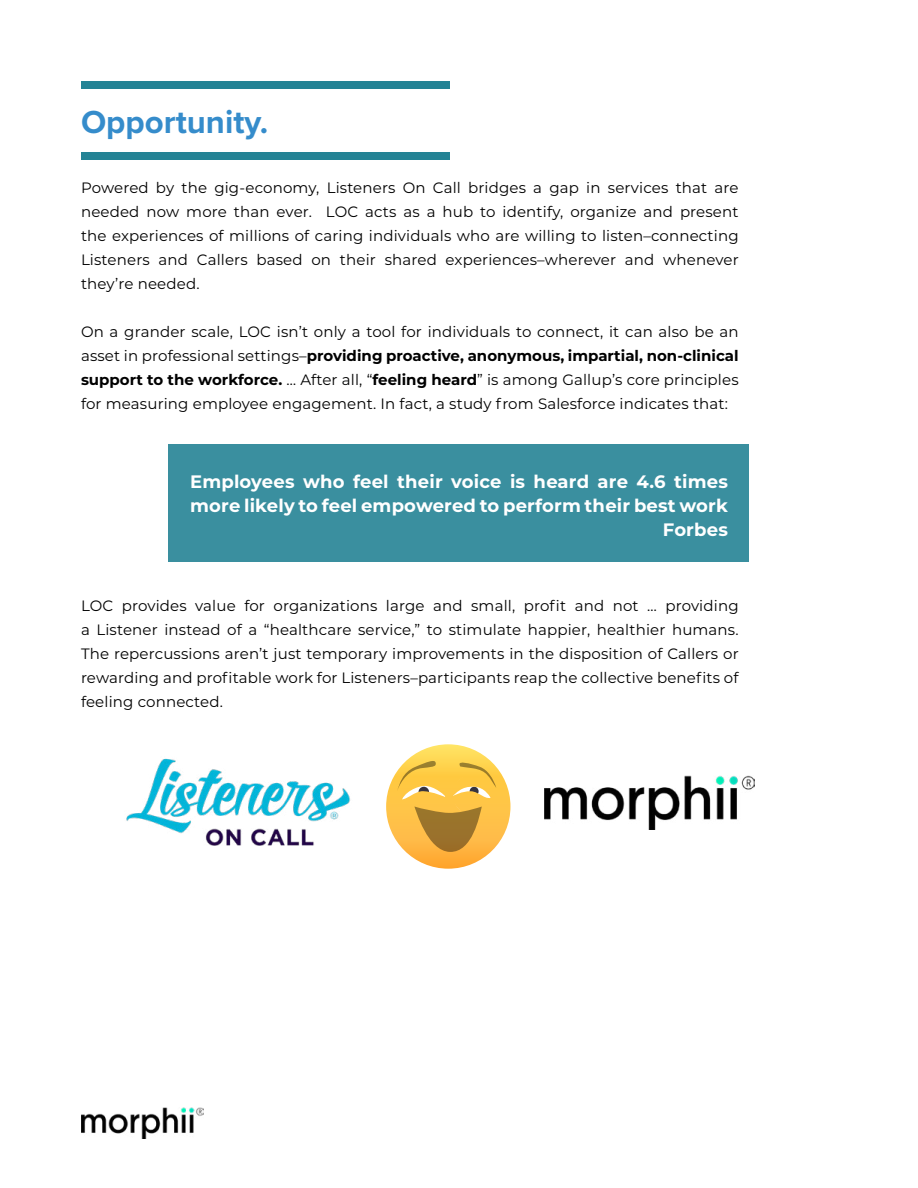
<style>
.page{position:relative;width:918px;height:1188px;background:#fff}
.page>*{position:absolute;margin:0;border:0;box-sizing:border-box;transform-origin:0 0}
.t1{font:700 33px "Proxima Nova";color:#358ccb}
.t2{font:700 18px/24px "Montserrat";letter-spacing:.01em;color:#fff;text-align:right}
.t3{font:15px/24px "Montserrat";letter-spacing:.01em;color:#000;text-align:justify}
.s1{font-weight:700}
</style>
<div class="page">
<img style="left:81px;top:1107px;width:122px;height:31px">
<div style="left:81px;top:152px;width:368px;height:7px;background:#248395"></div>
<div style="left:81px;top:81px;width:368px;height:7px;background:#248395"></div>
<div style="left:169px;top:444px;width:580px;height:118px;background:#3a8f9f"></div>
<svg style="left:386px;top:744px;width:124px;height:125px;background:#fec44b"></svg>
<svg style="left:397px;top:759px;width:99px;height:93px;background:#e5b348"></svg>
<img style="left:126px;top:758px;width:225px;height:88px">
<img style="left:544px;top:776px;width:211px;height:53px">
<h1 class="t1" style="left:81px;top:98px;width:189px">Opportunity.</h1>
<p class="t3" style="left:81px;top:175px;width:659px">Powered by the gig-economy, Listeners On Call bridges a gap in services that are needed now more than ever. LOC acts as a hub to identify, organize and present the experiences of millions of caring individuals who are willing to listen–connecting Listeners and Callers based on their shared experiences–wherever and whenever they’re needed.</p>
<p class="t3" style="left:81px;top:319px;width:659px">On a grander scale, LOC isn’t only a tool for individuals to connect, it can also be an asset in professional settings–<span class="s1">providing proactive, anonymous, impartial, non-clinical support to the workforce.</span> … After all, “<span class="s1">feeling heard</span>” is among Gallup’s core principles for measuring employee engagement. In fact, a study from Salesforce indicates that:</p>
<p class="t2" style="left:190px;top:468px;width:539px">Employees who feel their voice is heard are 4.6 times more likely to feel empowered to perform their best work<br>Forbes</p>
<p class="t3" style="left:81px;top:594px;width:659px">LOC provides value for organizations large and small, profit and not … providing a Listener instead of a “healthcare service,” to stimulate happier, healthier humans.<br>The repercussions aren’t just temporary improvements in the disposition of Callers or rewarding and profitable work for Listeners–participants reap the collective benefits of feeling connected.</p>
</div>
